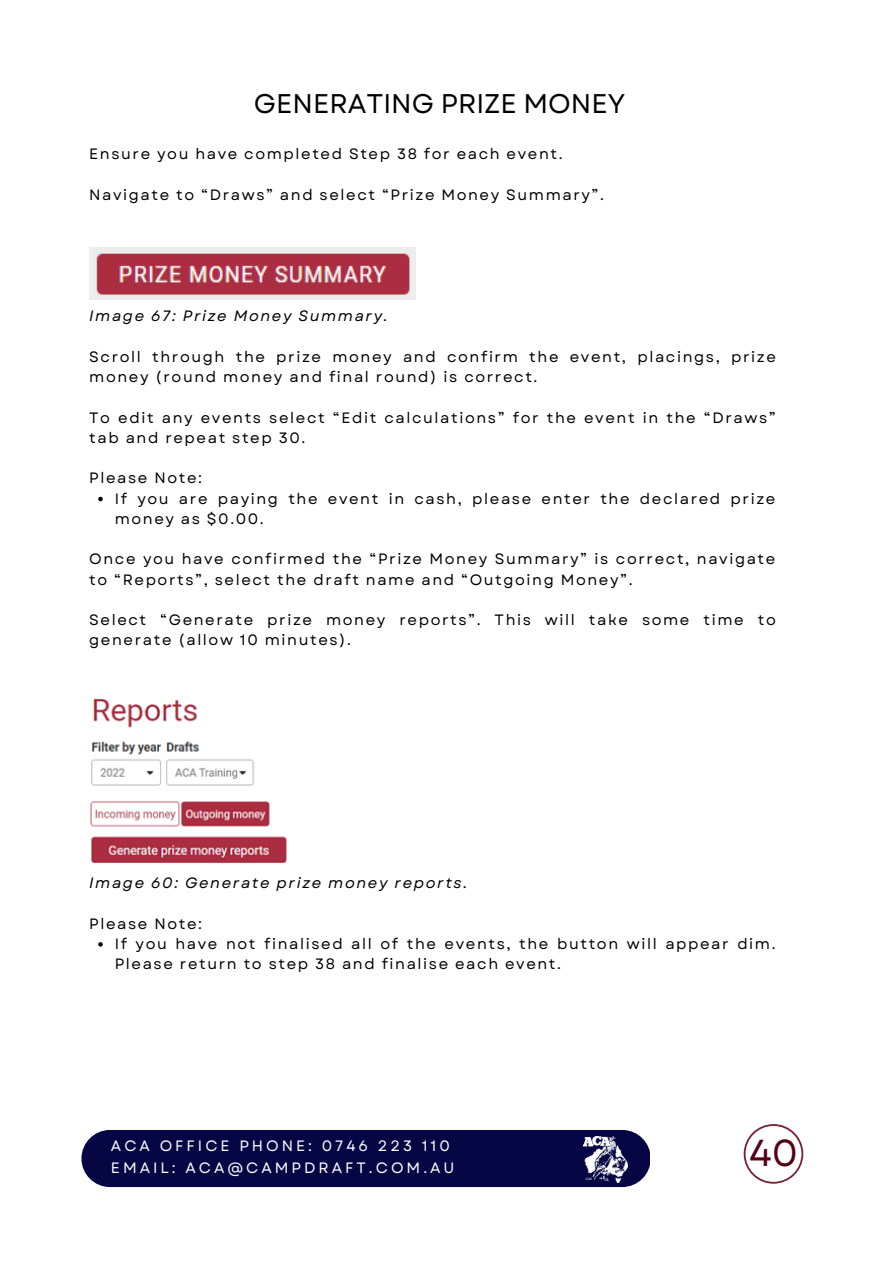
<style>
.page{position:relative;width:893px;height:1264px;background:#fff}
.page>*{position:absolute;margin:0;border:0;box-sizing:border-box;transform-origin:0 0}
.t1{font:37.5px "Garet";color:#560216}
.t2{font:27px "Garet";color:#000}
.t3{font:15px/20.2px "Garet";letter-spacing:.105em;color:#000}
.t4{font:italic 15px "Garet";letter-spacing:.105em;color:#000}
.t5{font:15px "Garet";letter-spacing:.2em;color:#fff}
</style>
<div class="page">
<svg style="left:98px;top:497px;width:5px;height:4px"></svg>
<svg style="left:98px;top:942px;width:5px;height:4px"></svg>
<img style="left:89px;top:248px;width:326px;height:51px">
<img style="left:90px;top:699px;width:197px;height:164px">
<svg style="left:743px;top:1124px;width:60px;height:59px"></svg>
<div style="left:81px;top:1129px;width:569px;height:57px;background:#060644;border-radius:29px"></div>
<img style="left:583px;top:1136px;width:44px;height:46px">
<p class="t2" style="left:254px;top:85px;width:372px">GENERATING PRIZE MONEY</p>
<p class="t3" style="left:89px;top:144px;width:475px">Ensure you have completed Step 38 for each event.</p>
<p class="t3" style="left:89px;top:184px;width:516px">Navigate to “Draws” and select “Prize Money Summary”.</p>
<p class="t4" style="left:89px;top:305px;width:300px">Image 67: Prize Money Summary.</p>
<p class="t3" style="left:89px;top:346px;width:688px">Scroll through the prize money and confirm the event, placings, prize money (round money and final round) is correct.</p>
<p class="t3" style="left:89px;top:407px;width:687px">To edit any events select “Edit calculations” for the event in the “Draws” tab and repeat step 30.</p>
<p class="t3" style="left:89px;top:468px;width:114px">Please Note:</p>
<p class="t3" style="left:115px;top:488px;width:662px">If you are paying the event in cash, please enter the declared prize money as $0.00.</p>
<p class="t3" style="left:89px;top:549px;width:687px">Once you have confirmed the “Prize Money Summary” is correct, navigate to “Reports”, select the draft name and “Outgoing Money”.</p>
<p class="t3" style="left:89px;top:609px;width:688px">Select “Generate prize money reports”. This will take some time to generate (allow 10 minutes).</p>
<p class="t4" style="left:89px;top:872px;width:379px">Image 60: Generate prize money reports.</p>
<p class="t3" style="left:89px;top:913px;width:114px">Please Note:</p>
<p class="t3" style="left:115px;top:933px;width:662px">If you have not finalised all of the events, the button will appear dim.<br>Please return to step 38 and finalise each event.</p>
<p class="t5" style="left:111px;top:1134px;width:340px">ACA OFFICE PHONE: 0746 223 110</p>
<p class="t5" style="left:111px;top:1157px;width:345px">EMAIL: ACA@CAMPDRAFT.COM.AU</p>
<p class="t1" style="left:749px;top:1126px;width:51px">40</p>
</div>
